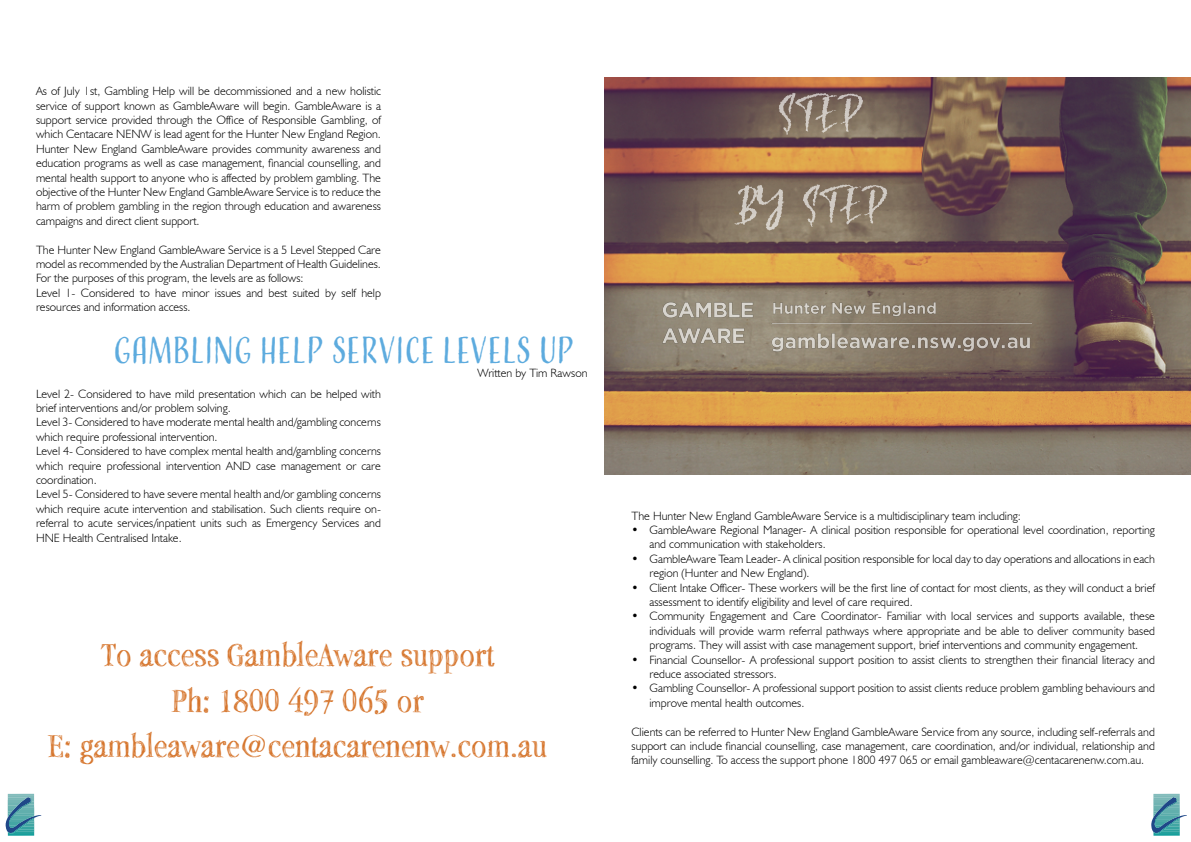
<style>
.page{position:relative;width:1191px;height:842px;background:#fff}
.page>*{position:absolute;margin:0;border:0;box-sizing:border-box;transform-origin:0 0}
.t1{font:35px/45.8px "P22 Stanyan";color:#d6752c;text-align:center}
.t2{font:35px "Adorn Condensed Sans";letter-spacing:-.01em;color:#5dabde}
.t3{font:300 12px/14.4px "Humanist 521 BT";color:#000}
</style>
<div class="page">
<img style="left:604px;top:77px;width:587px;height:397px">
<img style="left:662px;top:300px;width:369px;height:56px">
<svg style="left:778px;top:93px;width:85px;height:42px;background:#918376"></svg>
<svg style="left:734px;top:185px;width:50px;height:45px;background:#9c9080"></svg>
<svg style="left:803px;top:184px;width:84px;height:43px;background:#968878"></svg>
<svg style="left:6px;top:794px;width:35px;height:42px"></svg>
<svg style="left:1151px;top:794px;width:36px;height:42px"></svg>
<p class="t3" style="left:36px;top:84px;width:346px;text-align:justify">As of July 1st, Gambling Help will be decommissioned and a new holistic service of support known as GambleAware will begin. GambleAware is a support service provided through the Office of Responsible Gambling, of which Centacare NENW is lead agent for the Hunter New England Region.<br>Hunter New England GambleAware provides community awareness and education programs as well as case management, financial counselling, and mental health support to anyone who is affected by problem gambling. The objective of the Hunter New England GambleAware Service is to reduce the harm of problem gambling in the region through education and awareness campaigns and direct client support.</p>
<p class="t3" style="left:36px;top:242px;width:346px">The Hunter New England GambleAware Service is a 5 Level Stepped Care model as recommended by the Australian Department of Health Guidelines.<br>For the purposes of this program, the levels are as follows:<br>Level 1- Considered to have minor issues and best suited by self help resources and information access.</p>
<h1 class="t2" style="left:113px;top:328px;width:462px">GAMBLING HELP SERVICE LEVELS UP</h1>
<p class="t3" style="left:477px;top:365px;width:111px">Written by Tim Rawson</p>
<p class="t3" style="left:36px;top:386px;width:346px">Level 2- Considered to have mild presentation which can be helped with brief interventions and/or problem solving.<br>Level 3- Considered to have moderate mental health and/gambling concerns which require professional intervention.<br>Level 4- Considered to have complex mental health and/gambling concerns which require professional intervention AND case management or care coordination.<br>Level 5- Considered to have severe mental health and/or gambling concerns which require acute intervention and stabilisation. Such clients require on&shy;referral to acute services/inpatient units such as Emergency Services and HNE Health Centralised Intake.</p>
<h1 class="t1" style="left:48px;top:631px;width:500px">To access GambleAware support<br>Ph: 1800 497 065 or<br>E: gambleaware@centacarenenw.com.au</h1>
<p class="t3" style="left:631px;top:508px;width:391px">The Hunter New England GambleAware Service is a multidisciplinary team including:</p>
<p class="t3" style="left:649px;top:522px;width:507px;text-indent:-18px">• GambleAware Regional Manager- A clinical position responsible for operational level coordination, reporting and communication with stakeholders.</p>
<p class="t3" style="left:649px;top:551px;width:507px;text-indent:-18px">• GambleAware Team Leader- A clinical position responsible for local day to day operations and allocations in each region (Hunter and New England).</p>
<p class="t3" style="left:649px;top:580px;width:507px;text-indent:-18px">• Client Intake Officer- These workers will be the first line of contact for most clients, as they will conduct a brief assessment to identify eligibility and level of care required.</p>
<p class="t3" style="left:649px;top:609px;width:507px;text-align:justify;text-indent:-18px">• Community Engagement and Care Coordinator- Familiar with local services and supports available, these individuals will provide warm referral pathways where appropriate and be able to deliver community based programs. They will assist with case management support, brief interventions and community engagement.</p>
<p class="t3" style="left:649px;top:652px;width:507px;text-indent:-18px">• Financial Counsellor- A professional support position to assist clients to strengthen their financial literacy and reduce associated stressors.</p>
<p class="t3" style="left:649px;top:681px;width:507px;text-indent:-18px">• Gambling Counsellor- A professional support position to assist clients reduce problem gambling behaviours and improve mental health outcomes.</p>
<p class="t3" style="left:631px;top:724px;width:525px;text-align:justify">Clients can be referred to Hunter New England GambleAware Service from any source, including self-referrals and support can include financial counselling, case management, care coordination, and/or individual, relationship and family counselling. To access the support phone 1800 497 065 or email gambleaware@centacarenenw.com.au.</p>
</div>
